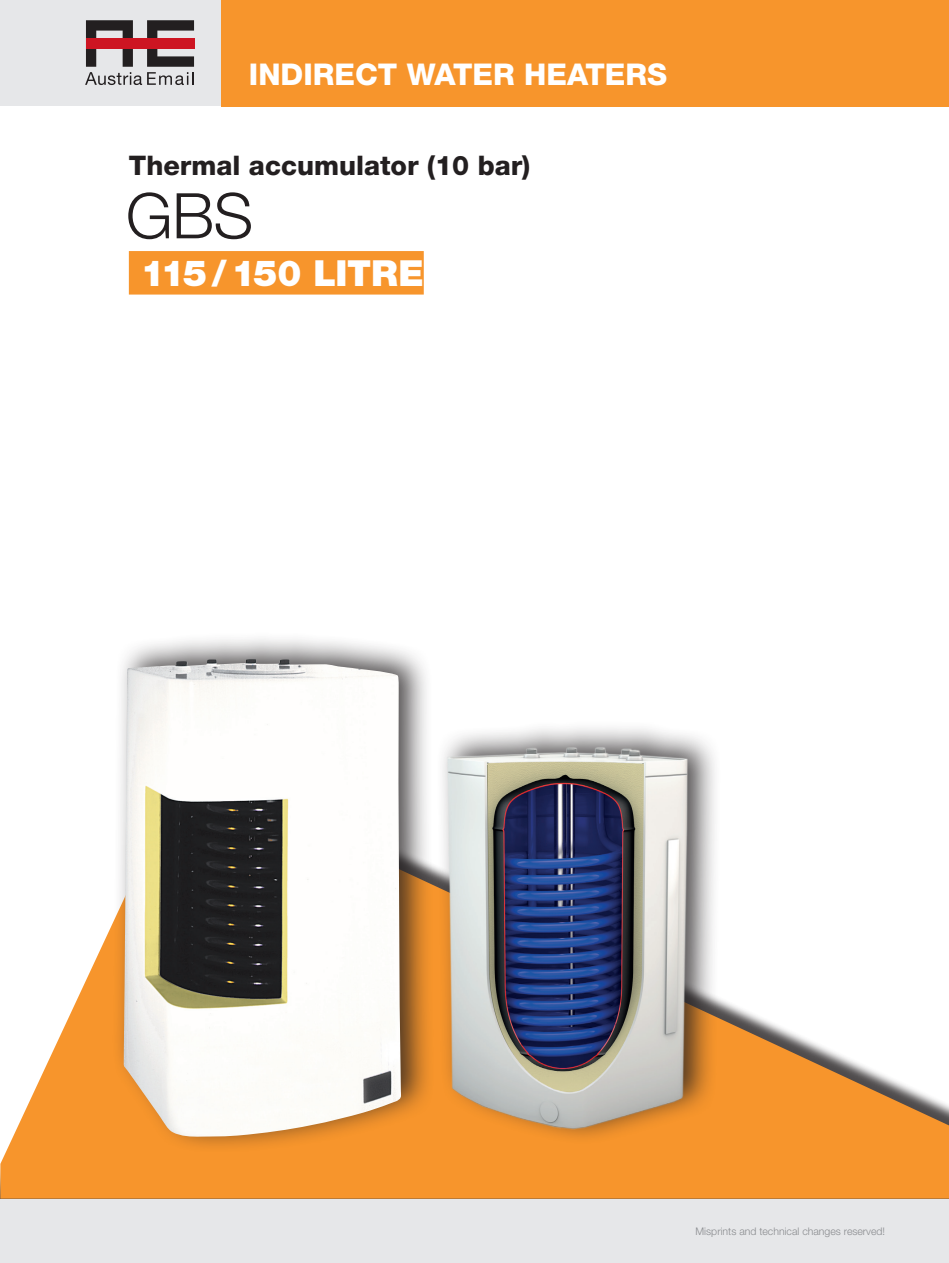
<style>
.page{position:relative;width:949px;height:1263px;background:#fff}
.page>*{position:absolute;margin:0;border:0;box-sizing:border-box;transform-origin:0 0}
.t1{font:300 63px "Helvetica Neue LT Std";color:#231f20}
.t2{font:900 36px "Helvetica Neue LT Std";letter-spacing:-.01em;color:#fff}
.t3{font:800 30px "Helvetica Neue LT Std";color:#fff}
.t4{font:800 27px "Helvetica Neue LT Std";color:#231f20}
.t5{font:300 10.5px "Helvetica Neue LT Std";color:#8a8c8f}
</style>
<div class="page">
<div style="left:0;top:0;width:948px;height:1263px;background:#e6e7e9"></div>
<svg style="left:85px;top:20px;width:109px;height:65px"></svg>
<div style="left:0;top:106px;width:948px;height:1093px;background:#fff"></div>
<svg style="left:0;top:927px;width:948px;height:271px;fill:#f7952c"></svg>
<div style="left:221px;top:0;width:727px;height:107px;background:#f7952c"></div>
<div style="left:129px;top:251px;width:294px;height:44px;background:#f7952c"></div>
<div style="left:111px;top:631px;width:324px;height:523px;background:#231f20;opacity:.8"></div>
<img style="left:124px;top:659px;width:277px;height:478px">
<div style="left:435px;top:719px;width:286px;height:425px;background:#231f20;opacity:.8"></div>
<img style="left:388px;top:670px;width:310px;height:516px">
<h3 class="t3" style="left:249px;top:57px;width:419px">INDIRECT WATER HEATERS</h3>
<h3 class="t4" style="left:129px;top:150px;width:403px">Thermal accumulator (10 bar)</h3>
<h1 class="t1" style="left:126px;top:177px;width:129px">GBS</h1>
<h2 class="t2" style="left:141px;top:252px;width:284px">115/150 LITRE</h2>
<p class="t5" style="left:695px;top:1225px;width:191px">Misprints and technical changes reserved!</p>
</div>
